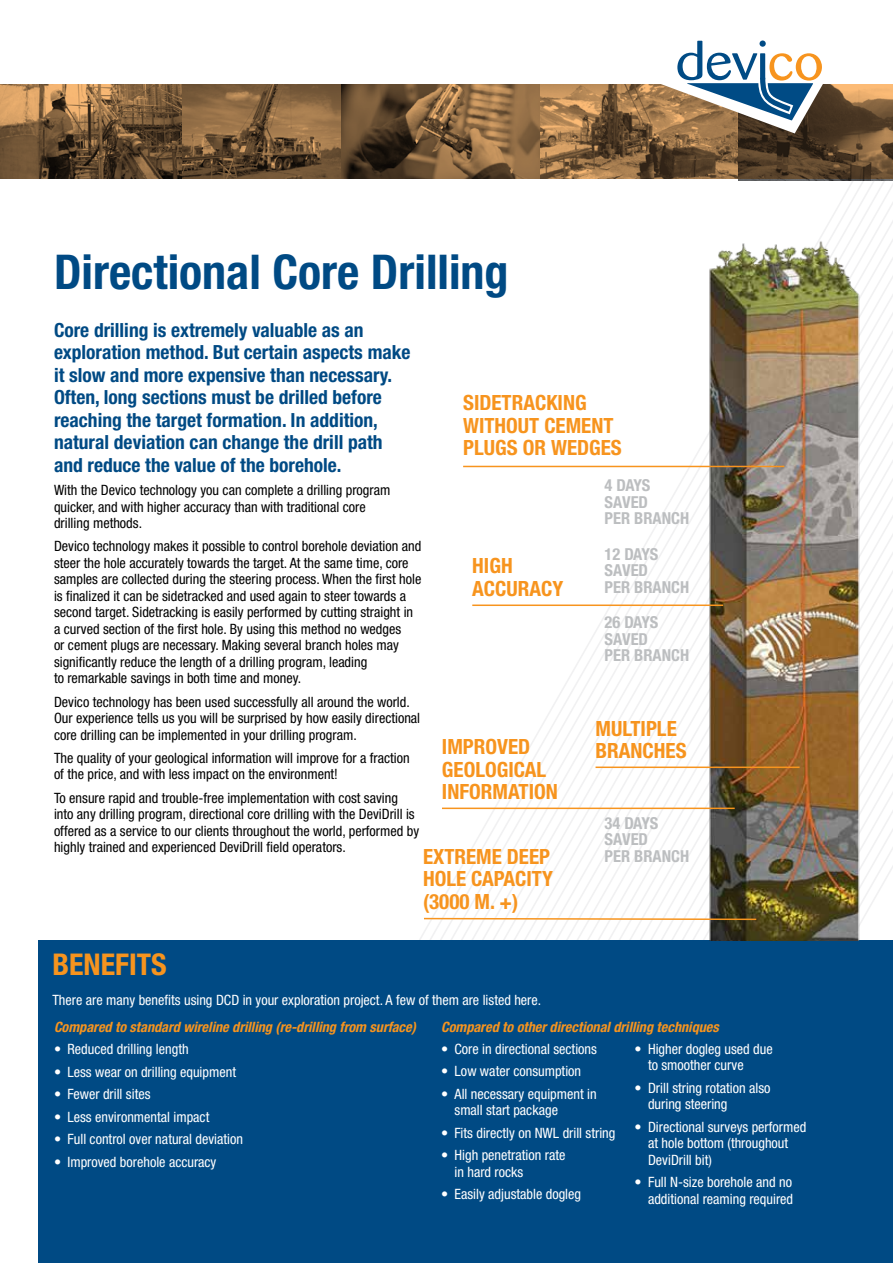
<style>
.page{position:relative;width:893px;height:1263px;background:#fff}
.page>*{position:absolute;margin:0;border:0;box-sizing:border-box;transform-origin:0 0}
.t1{font:700 condensed 48px "Helvetica Neue LT Std";color:#004a84}
.t2{font:700 condensed 30px "Helvetica Neue LT Std";color:#f7941e}
.t3{font:700 condensed 21px/22.5px "Helvetica Neue LT Std";color:#f7941e}
.t4{font:700 condensed 19.5px/22.5px "Helvetica Neue LT Std";color:#004a84}
.t5{font:700 condensed 16.5px/16.5px "Helvetica Neue LT Std";color:#bcbec0}
.t6{font:condensed 14.25px/16.5px "Helvetica Neue LT Std";color:#000}
.t7{font:condensed 14.25px/16.5px "Helvetica Neue LT Std";color:#fff}
.t8{font:italic 700 condensed 14.25px "Helvetica Neue LT Std";color:#f7941e}
</style>
<div class="page">
<svg style="left:580px;top:40px;width:313px;height:900px"></svg>
<svg style="left:0;top:84px;width:893px;height:95px;background:#7a5b3a"></svg>
<svg style="left:658px;top:41px;width:166px;height:92px"></svg>
<div style="left:39px;top:940px;width:854px;height:323px;background:#004a84"></div>
<img style="left:692px;top:223px;width:184px;height:717px">
<svg style="left:424px;top:917px;width:334px;height:4px"></svg>
<hr style="left:442px;top:807px;width:293px;height:2px;background:#f7941e">
<hr style="left:472px;top:604px;width:251px;height:2px;background:#f7941e">
<hr style="left:596px;top:766px;width:204px;height:2px;background:#f7941e">
<hr style="left:463px;top:466px;width:321px;height:1px;background:#f7941e">
<h1 class="t1" style="left:54px;top:242px;width:456px">Directional Core Drilling</h1>
<p class="t4" style="left:54px;top:318px;width:358px">Core drilling is extremely valuable as an exploration method. But certain aspects make it slow and more expensive than necessary.<br>Often, long sections must be drilled before reaching the target formation. In addition, natural deviation can change the drill path and reduce the value of the borehole.</p>
<p class="t6" style="left:54px;top:482px;width:338px">With the Devico technology you can complete a drilling program quicker, and with higher accuracy than with traditional core drilling methods.</p>
<p class="t6" style="left:54px;top:538px;width:369px">Devico technology makes it possible to control borehole deviation and steer the hole accurately towards the target. At the same time, core samples are collected during the steering process. When the first hole is finalized it can be sidetracked and used again to steer towards a second target. Sidetracking is easily performed by cutting straight in a curved section of the first hole. By using this method no wedges<br>or cement plugs are necessary. Making several branch holes may significantly reduce the length of a drilling program, leading<br>to remarkable savings in both time and money.</p>
<p class="t6" style="left:54px;top:693px;width:368px">Devico technology has been used successfully all around the world.<br>Our experience tells us you will be surprised by how easily directional core drilling can be implemented in your drilling program.</p>
<p class="t6" style="left:54px;top:749px;width:357px">The quality of your geological information will improve for a fraction of the price, and with less impact on the environment!</p>
<p class="t6" style="left:54px;top:789px;width:367px">To ensure rapid and trouble-free implementation with cost saving into any drilling program, directional core drilling with the DeviDrill is offered as a service to our clients throughout the world, performed by highly trained and experienced DeviDrill field operators.</p>
<h3 class="t3" style="left:463px;top:391px;width:160px">SIDETRACKING<br>WITHOUT CEMENT<br>PLUGS OR WEDGES</h3>
<p class="t5" style="left:604px;top:477px;width:86px">4 DAYS<br>SAVED<br>PER BRANCH</p>
<p class="t5" style="left:604px;top:545px;width:86px">12 DAYS<br>SAVED<br>PER BRANCH</p>
<h3 class="t3" style="left:472px;top:554px;width:93px">HIGH<br>ACCURACY</h3>
<p class="t5" style="left:604px;top:614px;width:86px">26 DAYS<br>SAVED<br>PER BRANCH</p>
<h3 class="t3" style="left:595px;top:716px;width:83px">MULTIPLE</h3>
<h3 class="t3" style="left:442px;top:735px;width:90px">IMPROVED</h3>
<h3 class="t3" style="left:595px;top:739px;width:93px">BRANCHES</h3>
<h3 class="t3" style="left:442px;top:758px;width:117px">GEOLOGICAL<br>INFORMATION</h3>
<p class="t5" style="left:604px;top:814px;width:86px">34 DAYS<br>SAVED<br>PER BRANCH</p>
<h3 class="t3" style="left:423px;top:845px;width:131px">EXTREME DEEP<br>HOLE CAPACITY (3000 M. +)</h3>
<h2 class="t2" style="left:52px;top:946px;width:116px">BENEFITS</h2>
<p class="t7" style="left:52px;top:991px;width:490px">There are many benefits using DCD in your exploration project. A few of them are listed here.</p>
<p class="t8" style="left:54px;top:1018px;width:363px">Compared to standard wireline drilling (re-drilling from surface)</p>
<p class="t7" style="left:54px;top:1041px;width:136px">• Reduced drilling length</p>
<p class="t7" style="left:54px;top:1063px;width:184px">• Less wear on drilling equipment</p>
<p class="t7" style="left:54px;top:1086px;width:98px">• Fewer drill sites</p>
<p class="t7" style="left:54px;top:1108px;width:157px">• Less environmental impact</p>
<p class="t7" style="left:54px;top:1131px;width:191px">• Full control over natural deviation</p>
<p class="t7" style="left:54px;top:1153px;width:164px">• Improved borehole accuracy</p>
<p class="t8" style="left:441px;top:1018px;width:279px">Compared to other directional drilling techniques</p>
<p class="t7" style="left:441px;top:1040px;width:157px">• Core in directional sections</p>
<p class="t7" style="left:441px;top:1063px;width:142px">• Low water consumption</p>
<p class="t7" style="left:455px;top:1085px;width:144px;text-indent:-13px">• All necessary equipment in small start package</p>
<p class="t7" style="left:441px;top:1124px;width:176px">• Fits directly on NWL drill string</p>
<p class="t7" style="left:455px;top:1147px;width:113px;text-indent:-13px">• High penetration rate in hard rocks</p>
<p class="t7" style="left:441px;top:1186px;width:142px">• Easily adjustable dogleg</p>
<p class="t7" style="left:648px;top:1040px;width:126px;text-indent:-13px">• Higher dogleg used due to smoother curve</p>
<p class="t7" style="left:648px;top:1079px;width:124px;text-indent:-13px">• Drill string rotation also during steering</p>
<p class="t7" style="left:648px;top:1118px;width:160px;text-indent:-13px">• Directional surveys performed at hole bottom (throughout<br>DeviDrill bit)</p>
<p class="t7" style="left:635px;top:1174px;width:160px;text-align:right">• Full N-size borehole and no additional reaming required</p>
</div>
